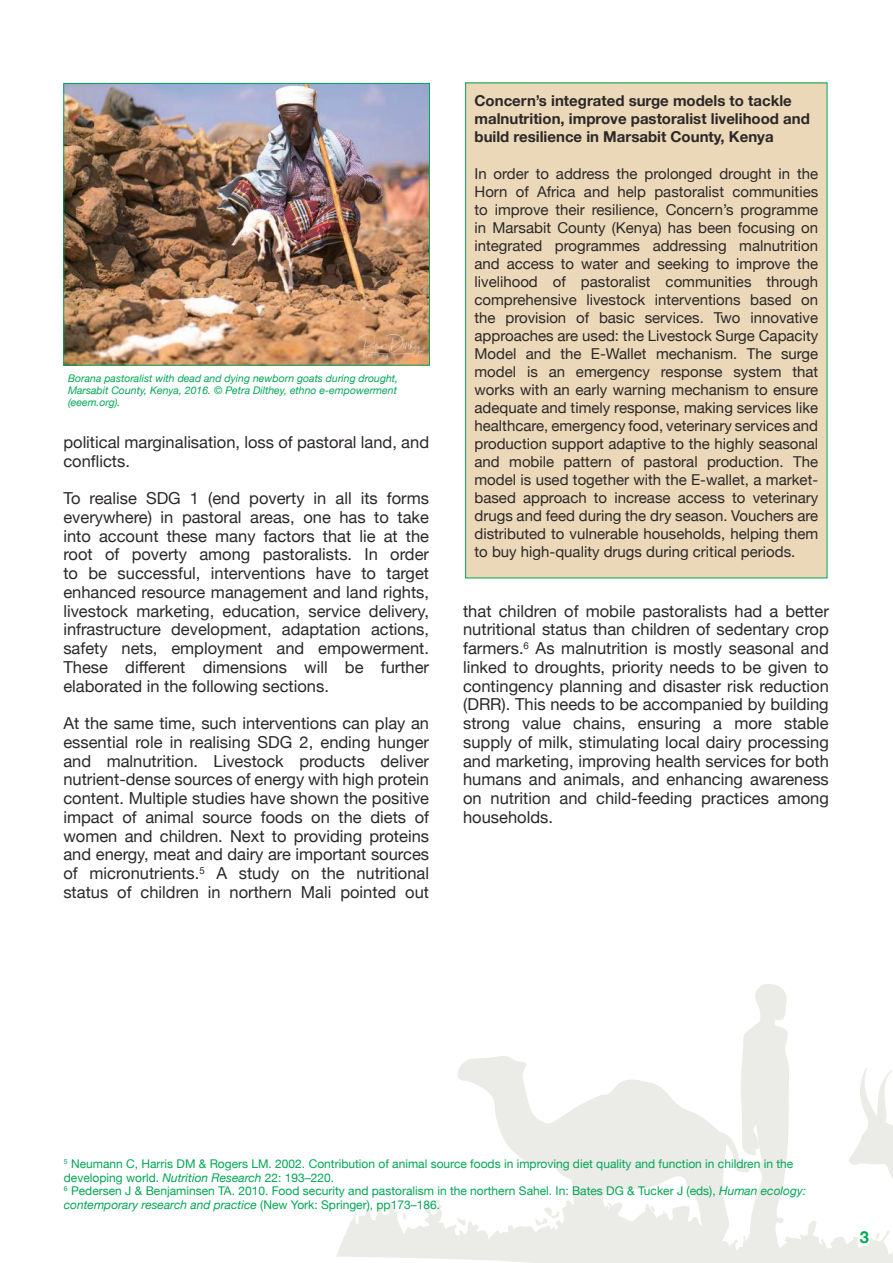
<style>
.page{position:relative;width:893px;height:1263px;background:#fff}
.page>*{position:absolute;margin:0;border:0;box-sizing:border-box;transform-origin:0 0}
.t1{font:16.5px/18.8px "Helvetica Neue";color:#2b2829;text-align:justify}
.t2{font:700 16.5px "Helvetica Neue";color:#00a654}
.t3{font:15px/18px "Helvetica Neue";color:#2b2829;text-align:justify}
.t4{font:700 15px/18px "Helvetica Neue";color:#2b2829}
.t5{font:12px/13.5px "Helvetica Neue";color:#00a654}
.t6{font:italic 10.5px/12px "Helvetica Neue";color:#00a654;text-align:justify}
.s1{font-style:italic}
</style>
<div class="page">
<svg style="left:458px;top:1056px;width:144px;height:207px"></svg>
<svg style="left:337px;top:1198px;width:258px;height:65px"></svg>
<svg style="left:602px;top:984px;width:291px;height:279px"></svg>
<img style="left:65px;top:85px;width:363px;height:278px">
<div style="left:63px;top:83px;width:367px;height:282px;border:1px solid #00a654"></div>
<div style="left:466px;top:83px;width:361px;height:495px;background:#ebd8b8"></div>
<p class="t6" style="left:68px;top:373px;width:332px">Borana pastoralist with dead and dying newborn goats during drought, Marsabit County, Kenya, 2016. © Petra Dilthey, ethno e-empowerment (eeem.org).</p>
<p class="t1" style="left:63px;top:434px;width:367px">political marginalisation, loss of pastoral land, and conflicts.</p>
<p class="t1" style="left:63px;top:490px;width:367px">To realise SDG 1 (end poverty in all its forms everywhere) in pastoral areas, one has to take into account these many factors that lie at the root of poverty among pastoralists. In order to be successful, interventions have to target enhanced resource management and land rights, livestock marketing, education, service delivery, infrastructure development, adaptation actions, safety nets, employment and empowerment.<br>These different dimensions will be further elaborated in the following sections.</p>
<p class="t1" style="left:63px;top:715px;width:367px">At the same time, such interventions can play an essential role in realising SDG 2, ending hunger and malnutrition. Livestock products deliver nutrient-dense sources of energy with high protein content. Multiple studies have shown the positive impact of animal source foods on the diets of women and children. Next to providing proteins and energy, meat and dairy are important sources of micronutrients.<sup>5</sup> A study on the nutritional status of children in northern Mali pointed out</p>
<p class="t4" style="left:474px;top:93px;width:337px">Concern’s integrated surge models to tackle malnutrition, improve pastoralist livelihood and build resilience in Marsabit County, Kenya</p>
<p class="t3" style="left:474px;top:166px;width:345px">In order to address the prolonged drought in the Horn of Africa and help pastoralist communities to improve their resilience, Concern’s programme in Marsabit County (Kenya) has been focusing on integrated programmes addressing malnutrition and access to water and seeking to improve the livelihood of pastoralist communities through comprehensive livestock interventions based on the provision of basic services. Two innovative approaches are used: the Livestock Surge Capacity Model and the E-Wallet mechanism. The surge model is an emergency response system that works with an early warning mechanism to ensure adequate and timely response, making services like healthcare, emergency food, veterinary services and production support adaptive to the highly seasonal and mobile pattern of pastoral production. The model is used together with the E-wallet, a market&shy;based approach to increase access to veterinary drugs and feed during the dry season. Vouchers are distributed to vulnerable households, helping them to buy high-quality drugs during critical periods.</p>
<p class="t1" style="left:463px;top:602px;width:367px">that children of mobile pastoralists had a better nutritional status than children of sedentary crop farmers.<sup>6</sup> As malnutrition is mostly seasonal and linked to droughts, priority needs to be given to contingency planning and disaster risk reduction (DRR). This needs to be accompanied by building strong value chains, ensuring a more stable supply of milk, stimulating local dairy processing and marketing, improving health services for both humans and animals, and enhancing awareness on nutrition and child-feeding practices among households.</p>
<p class="t5" style="left:64px;top:1158px;width:744px"><sup>5</sup> Neumann C, Harris DM &amp; Rogers LM. 2002. Contribution of animal source foods in improving diet quality and function in children in the developing world. <span class="s1">Nutrition Research</span> 22: 193–220.<br><sup>6</sup> Pedersen J &amp; Benjaminsen TA. 2010. Food security and pastoralism in the northern Sahel. In: Bates DG &amp; Tucker J (eds), <span class="s1">Human ecology: contemporary research and practice</span> (New York: Springer), pp173–186.</p>
<p class="t2" style="left:860px;top:1231px;width:11px">3</p>
</div>
